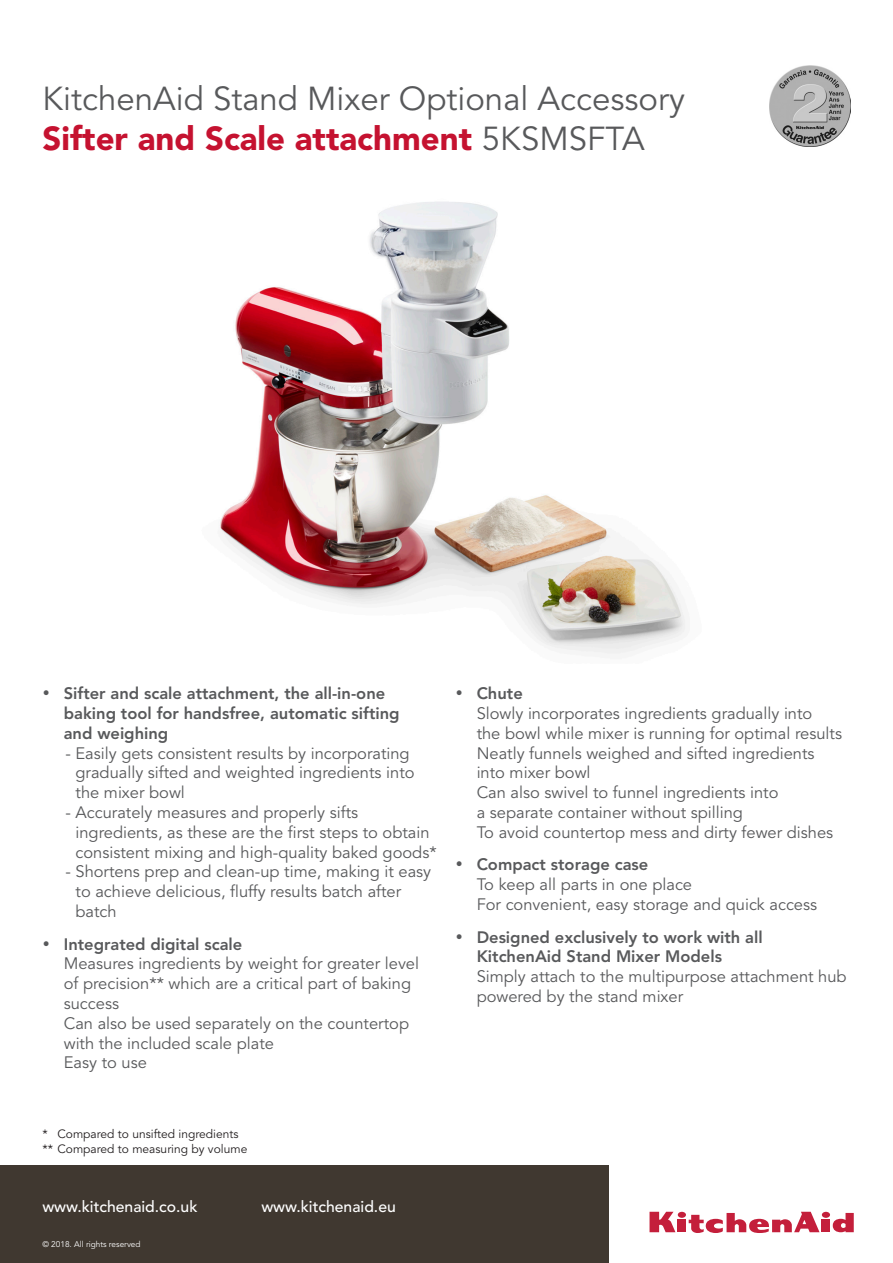
<style>
.page{position:relative;width:893px;height:1263px;background:#fff}
.page>*{position:absolute;margin:0;border:0;box-sizing:border-box;transform-origin:0 0}
.t1{font:33px/39.6px "Avenir LT Std";color:#58595b}
.Indented{font:16.5px/19.8px "Avenir LT Std";color:#58595b}
.t2{font:800 16.5px/19.8px "Avenir LT Std";color:#58595b}
.t3{font:500 15.75px "Avenir LT Std";color:#fff}
.footnote{font:12px "Avenir LT Std";color:#231f20}
.t4{font:8.25px "Avenir LT Std";color:#fff}
.s1{font-weight:900;color:#c51230}
</style>
<div class="page">
<img style="left:219px;top:201px;width:467px;height:453px">
<div style="left:0;top:1165px;width:609px;height:98px;background:#403830"></div>
<img style="left:769px;top:65px;width:81px;height:81px">
<div style="left:678px;top:1220px;width:8px;height:12px;background:#c41f3b"></div>
<div style="left:678px;top:1212px;width:8px;height:6px;background:#c41f3b;border-radius:50%"></div>
<div style="left:822px;top:1220px;width:8px;height:12px;background:#c41f3b"></div>
<div style="left:822px;top:1212px;width:8px;height:6px;background:#c41f3b;border-radius:50%"></div>
<svg style="left:649px;top:1212px;width:26px;height:20px"></svg>
<svg style="left:689px;top:1212px;width:130px;height:21px"></svg>
<svg style="left:833px;top:1213px;width:21px;height:19px"></svg>
<h1 class="t1" style="left:43px;top:80px;width:644px">KitchenAid Stand Mixer Optional Accessory<br><span class="s1">Sifter and Scale attachment</span> 5KSMSFTA</h1>
<p class="t2" style="left:64px;top:684px;width:337px;text-indent:-21px">• Sifter and scale attachment, the all-in-one baking tool for handsfree, automatic sifting and weighing</p>
<p class="Indented" style="left:76px;top:743px;width:341px;text-indent:-10px">- Easily gets consistent results by incorporating gradually sifted and weighted ingredients into the mixer bowl</p>
<p class="Indented" style="left:76px;top:803px;width:363px;text-indent:-10px">- Accurately measures and properly sifts ingredients, as these are the first steps to obtain consistent mixing and high-quality baked goods*</p>
<p class="Indented" style="left:76px;top:862px;width:357px;text-indent:-10px">- Shortens prep and clean-up time, making it easy to achieve delicious, fluffy results batch after batch</p>
<p class="t2" style="left:43px;top:934px;width:201px">• Integrated digital scale</p>
<p class="Indented" style="left:64px;top:954px;width:357px">Measures ingredients by weight for greater level of precision** which are a critical part of baking success</p>
<p class="Indented" style="left:64px;top:1014px;width:347px">Can also be used separately on the countertop with the included scale plate</p>
<p class="Indented" style="left:64px;top:1053px;width:85px">Easy to use</p>
<p class="t2" style="left:455px;top:684px;width:69px">• Chute</p>
<p class="Indented" style="left:477px;top:704px;width:367px">Slowly incorporates ingredients gradually into<br>the bowl while mixer is running for optimal results</p>
<p class="Indented" style="left:477px;top:743px;width:339px">Neatly funnels weighed and sifted ingredients into mixer bowl</p>
<p class="Indented" style="left:477px;top:783px;width:303px">Can also swivel to funnel ingredients into a separate container without spilling</p>
<p class="Indented" style="left:477px;top:823px;width:358px">To avoid countertop mess and dirty fewer dishes</p>
<p class="t2" style="left:455px;top:855px;width:194px">• Compact storage case</p>
<p class="Indented" style="left:477px;top:875px;width:217px">To keep all parts in one place</p>
<p class="Indented" style="left:477px;top:895px;width:342px">For convenient, easy storage and quick access</p>
<p class="t2" style="left:477px;top:927px;width:288px;text-indent:-21px">• Designed exclusively to work with all<br>KitchenAid Stand Mixer Models</p>
<p class="Indented" style="left:477px;top:967px;width:371px">Simply attach to the multipurpose attachment hub powered by the stand mixer</p>
<p class="footnote" style="left:43px;top:1127px;width:198px">* Compared to unsifted ingredients</p>
<p class="footnote" style="left:43px;top:1141px;width:206px">** Compared to measuring by volume</p>
<p class="t3" style="left:42px;top:1197px;width:157px">www.kitchenaid.co.uk</p>
<p class="t3" style="left:261px;top:1197px;width:136px">www.kitchenaid.eu</p>
<p class="t4" style="left:42px;top:1240px;width:100px">© 2018. All rights reserved</p>
</div>
